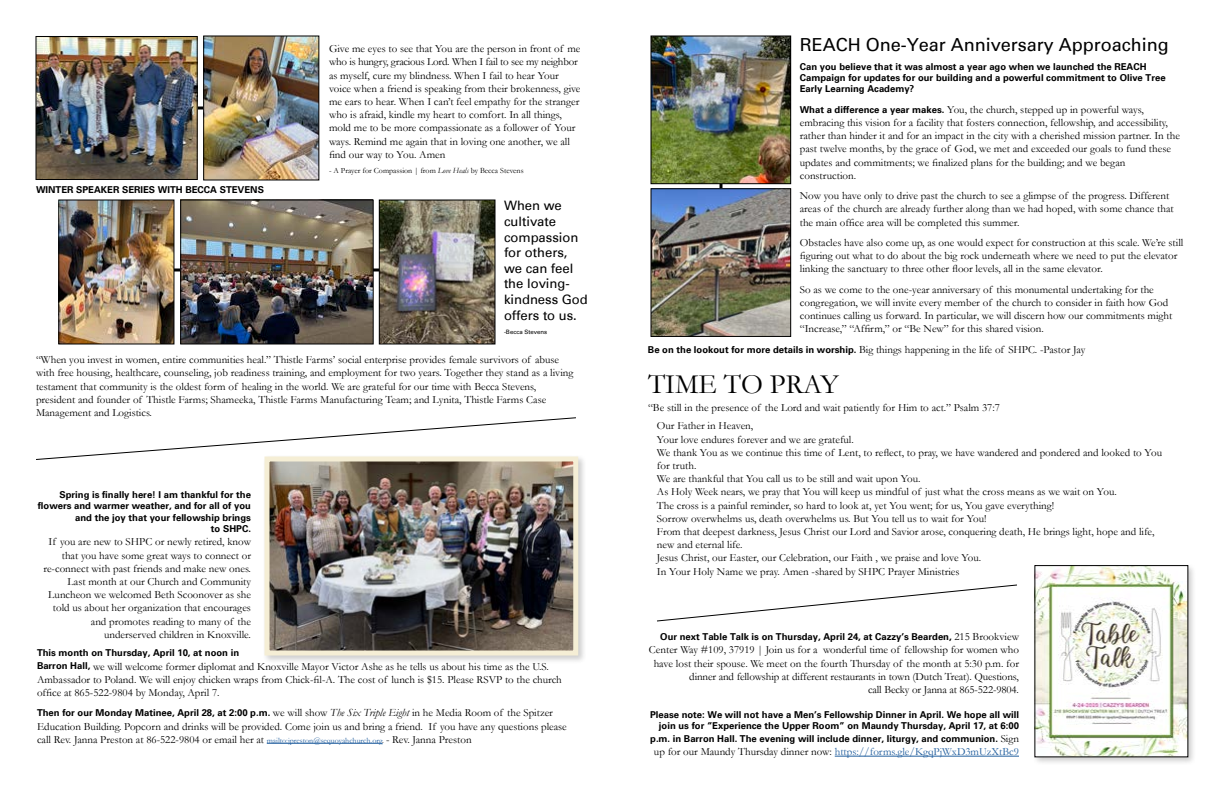
<style>
.page{position:relative;width:1224px;height:792px;background:#fff}
.page>*{position:absolute;margin:0;border:0;box-sizing:border-box;transform-origin:0 0}
.t1{font:28px "Garamond";color:#000}
.t2{font:18px "Univers";color:#000}
.t3{font:13px/15.6px "Univers";color:#000}
.t4{font:11px/13.2px "Garamond";color:#000}
.t5{font:11px "Garamond";color:#215e9e}
.t6{font:700 9.5px/11.4px "Univers";color:#000;text-align:right}
.t7{font:8px "Garamond";color:#000}
.t8{font:6px "Univers";color:#000}
.s1{font-style:italic}
.s2{font-family:"Univers";font-weight:700;font-size:9.5px}
.s3{font-family:"Garamond";font-weight:400;font-size:11px}
.s4{font-family:"Garamond";font-weight:400;font-style:italic;font-size:11px}
.s5{font-size:8px;color:#215e9e}
.s6{font-size:8px}
.s7{color:#000}
</style>
<div class="page">
<hr style="left:720px;top:162px;width:2px;height:99px;background:#000">
<svg style="left:197px;top:106px;width:7px;height:4px"></svg>
<svg style="left:174px;top:268px;width:205px;height:4px"></svg>
<div style="left:262px;top:454px;width:324px;height:210px;background:#000;opacity:.2"></div>
<img style="left:270px;top:462px;width:302px;height:188px">
<div style="left:264px;top:456px;width:314px;height:200px;border:5px solid #f5eed5"></div>
<svg style="left:36px;top:417px;width:541px;height:44px"></svg>
<hr style="left:267px;top:743px;width:115px;height:1px;background:#215e9e">
<img style="left:38px;top:38px;width:157px;height:140px">
<div style="left:36px;top:36px;width:161px;height:144px;border:1px solid #000"></div>
<img style="left:183px;top:202px;width:188px;height:140px">
<div style="left:181px;top:200px;width:192px;height:144px;border:1px solid #000"></div>
<img style="left:206px;top:38px;width:111px;height:140px">
<img style="left:61px;top:202px;width:111px;height:140px">
<div style="left:59px;top:200px;width:115px;height:144px;border:1px solid #000"></div>
<img style="left:381px;top:202px;width:112px;height:140px">
<div style="left:379px;top:200px;width:116px;height:144px;border:1px solid #000"></div>
<hr style="left:835px;top:756px;width:184px;height:1px;background:#215e9e">
<div style="left:1033px;top:563px;width:164px;height:202px;background:#000;opacity:.2"></div>
<img style="left:1037px;top:567px;width:149px;height:188px">
<svg style="left:657px;top:584px;width:360px;height:38px"></svg>
<img style="left:653px;top:38px;width:136px;height:144px">
<div style="left:651px;top:36px;width:140px;height:148px;border:1px solid #000"></div>
<img style="left:653px;top:191px;width:136px;height:144px">
<div style="left:651px;top:189px;width:140px;height:148px;border:1px solid #000"></div>
<p class="t6" style="left:36px;top:184px;width:230px">WINTER SPEAKER SERIES WITH BECCA STEVENS</p>
<p class="t4" style="left:329px;top:42px;width:253px">Give me eyes to see that You are the person in front of me who is hungry, gracious Lord. When I fail to see my neighbor as myself, cure my blindness. When I fail to hear Your voice when a friend is speaking from their brokenness, give me ears to hear. When I can’t feel empathy for the stranger who is afraid, kindle my heart to comfort. In all things, mold me to be more compassionate as a follower of Your ways. Remind me again that in loving one another, we all find our way to You. Amen</p>
<p class="t7" style="left:329px;top:166px;width:196px">- A Prayer for Compassion | from <span class="s1">Love Heals</span> by Becca Stevens</p>
<p class="t3" style="left:504px;top:198px;width:85px">When we cultivate compassion for others, we can feel the loving&shy;kindness God offers to us.</p>
<p class="t8" style="left:504px;top:328px;width:45px">-Becca Stevens</p>
<p class="t4" style="left:36px;top:353px;width:539px">“When you invest in women, entire communities heal.” Thistle Farms’ social enterprise provides female survivors of abuse with free housing, healthcare, counseling, job readiness training, and employment for two years. Together they stand as a living testament that community is the oldest form of healing in the world. We are grateful for our time with Becca Stevens, president and founder of Thistle Farms; Shameeka, Thistle Farms Manufacturing Team; and Lynita, Thistle Farms Case Management and Logistics.</p>
<p class="t6" style="left:38px;top:489px;width:215px">Spring is finally here! I am thankful for the flowers and warmer weather, and for all of you and the joy that your fellowship brings<br>to SHPC.</p>
<p class="t4" style="left:43px;top:535px;width:209px;text-align:right">If you are new to SHPC or newly retired, know that you have some great ways to connect or re-connect with past friends and make new ones.<br>Last month at our Church and Community Luncheon we welcomed Beth Scoonover as she told us about her organization that encourages and promotes reading to many of the underserved children in Knoxville.</p>
<p class="t6" style="left:37px;top:647px;width:204px">This month on Thursday, April 10, at noon in</p>
<p class="t4" style="left:37px;top:659px;width:526px"><span class="s2">Barron Hall,</span> we will welcome former diplomat and Knoxville Mayor Victor Ashe as he tells us about his time as the U.S.<br>Ambassador to Poland. We will enjoy chicken wraps from Chick-fil-A. The cost of lunch is $15. Please RSVP to the church office at 865-522-9804 by Monday, April 7.</p>
<p class="t6" style="left:37px;top:707px;width:517px">Then for our Monday Matinee, April 28, at 2:00 p.m. <span class="s3">we will show</span> <span class="s4">The Six Triple Eight</span> <span class="s3">in he Media Room of the Spitzer</span></p>
<p class="t4" style="left:37px;top:719px;width:531px">Education Building. Popcorn and drinks will be provided. Come join us and bring a friend. If you have any questions please call Rev. Janna Preston at 86-522-9804 or email her at <span class="s5">mailto:jpreston@sequoyahchurch.org</span><span class="s6">.</span> - Rev. Janna Preston</p>
<h2 class="t2" style="left:800px;top:34px;width:371px">REACH One-Year Anniversary Approaching</h2>
<p class="t6" style="left:800px;top:61px;width:367px;text-align:left">Can you believe that it was almost a year ago when we launched the REACH<br>Campaign for updates for our building and a powerful commitment to Olive Tree<br>Early Learning Academy?</p>
<p class="t4" style="left:800px;top:102px;width:382px"><span class="s2">What a difference a year makes.</span> You, the church, stepped up in powerful ways, embracing this vision for a facility that fosters connection, fellowship, and accessibility, rather than hinder it and for an impact in the city with a cherished mission partner. In the past twelve months, by the grace of God, we met and exceeded our goals to fund these updates and commitments; we finalized plans for the building; and we began construction.</p>
<p class="t4" style="left:800px;top:189px;width:375px">Now you have only to drive past the church to see a glimpse of the progress. Different areas of the church are already further along than we had hoped, with some chance that the main office area will be completed this summer.</p>
<p class="t4" style="left:800px;top:236px;width:385px">Obstacles have also come up, as one would expect for construction at this scale. We’re still figuring out what to do about the big rock underneath where we need to put the elevator linking the sanctuary to three other floor levels, all in the same elevator.</p>
<p class="t4" style="left:800px;top:282px;width:374px">So as we come to the one-year anniversary of this monumental undertaking for the congregation, we will invite every member of the church to consider in faith how God continues calling us forward. In particular, we will discern how our commitments might “Increase,” “Affirm,” or “Be New” for this shared vision.</p>
<p class="t4" style="left:648px;top:342px;width:439px"><span class="s2">Be on the lookout for more details in worship.</span> Big things happening in the life of SHPC. -Pastor Jay</p>
<h1 class="t1" style="left:648px;top:366px;width:192px">TIME TO PRAY</h1>
<p class="t4" style="left:657px;top:397px;width:344px;line-height:18.8px;text-indent:-9px">“Be still in the presence of the Lord and wait patiently for Him to act.” Psalm 37:7<br>Our Father in Heaven,</p>
<p class="t4" style="left:657px;top:432px;width:507px">Your love endures forever and we are grateful.<br>We thank You as we continue this time of Lent, to reflect, to pray, we have wandered and pondered and looked to You for truth.<br>We are thankful that You call us to be still and wait upon You.<br>As Holy Week nears, we pray that You will keep us mindful of just what the cross means as we wait on You.<br>The cross is a painful reminder, so hard to look at, yet You went; for us, You gave everything!<br>Sorrow overwhelms us, death overwhelms us. But You tell us to wait for You!<br>From that deepest darkness, Jesus Christ our Lord and Savior arose, conquering death, He brings light, hope and life, new and eternal life.<br>Jesus Christ, our Easter, our Celebration, our Faith , we praise and love You.<br>In Your Holy Name we pray. Amen -shared by SHPC Prayer Ministries</p>
<p class="t6" style="left:660px;top:631px;width:360px">Our next Table Talk is on Thursday, April 24, at Cazzy’s Bearden, <span class="s3">215 Brookview</span></p>
<p class="t4" style="left:649px;top:643px;width:372px;text-align:right">Center Way #109, 37919 | Join us for a wonderful time of fellowship for women who have lost their spouse. We meet on the fourth Thursday of the month at 5:30 p.m. for dinner and fellowship at different restaurants in town (Dutch Treat). Questions,<br>call Becky or Janna at 865-522-9804.</p>
<p class="t6" style="left:650px;top:709px;width:371px">Please note: We will not have a Men’s Fellowship Dinner in April. We hope all will join us for “Experience the Upper Room” on Maundy Thursday, April 17, at 6:00</p>
<p class="t6" style="left:650px;top:733px;width:370px">p.m. in Barron Hall. The evening will include dinner, liturgy, and communion. <span class="s3">Sign</span></p>
<p class="t5" style="left:654px;top:744px;width:367px"><span class="s7">up for our Maundy Thursday dinner now:</span> https://forms.gle/KgqPjWxD3mUzXtBc9</p>
</div>
